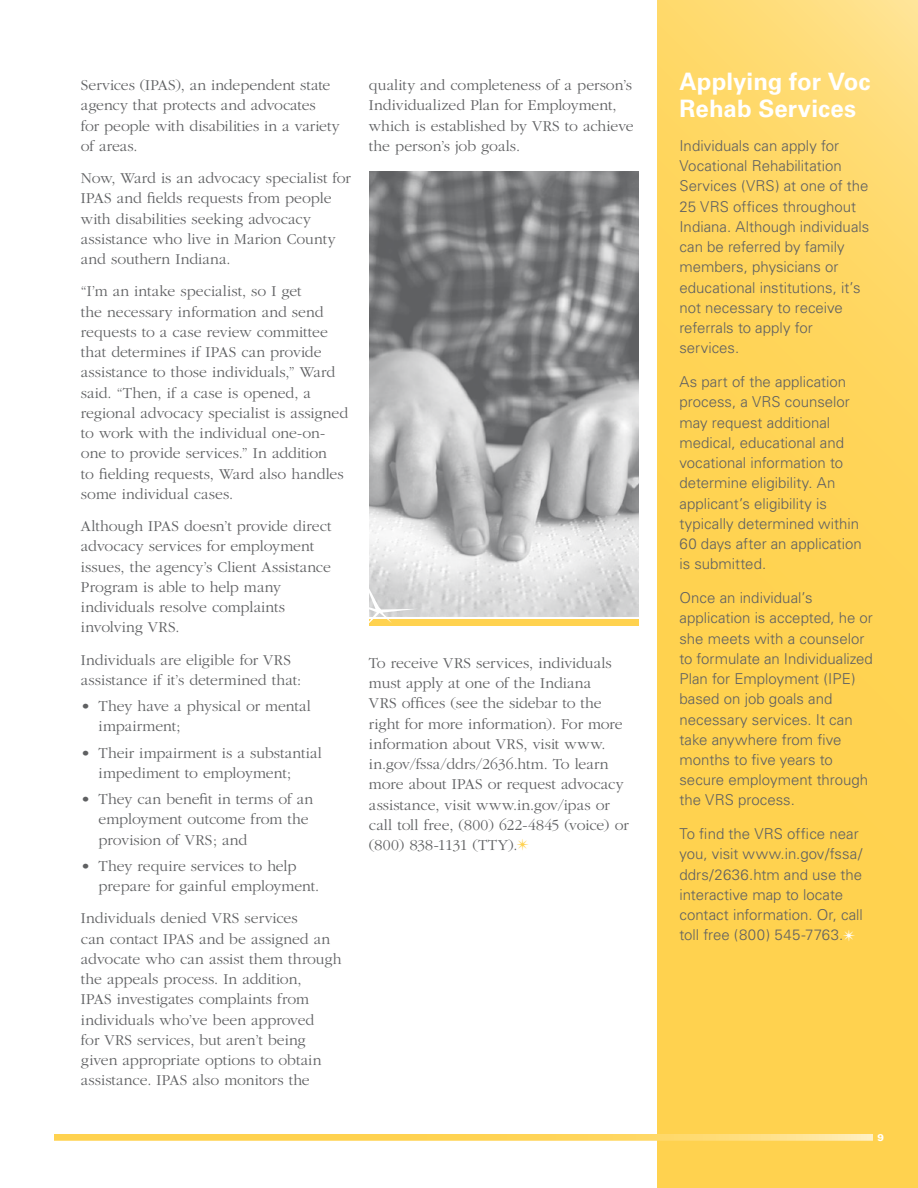
<style>
.page{position:relative;width:918px;height:1188px;background:#fff}
.page>*{position:absolute;margin:0;border:0;box-sizing:border-box;transform-origin:0 0}
.t1{font:700 24px/27px "Univers";letter-spacing:.005em;color:#fff}
.t2{font:300 15.75px/20.2px "Garamond";color:#5f6062}
.t3{font:300 15px/20.2px "Univers";color:#5f6062}
.t4{font:900 9.75px "Univers";color:#fff}
.s1{color:#ffd24f}
.s2{color:#fff}
</style>
<div class="page">
<svg style="left:657px;top:0;width:261px;height:1188px;background:#ffd458"></svg>
<svg style="left:54px;top:1134px;width:819px;height:7px;background:#ffd766"></svg>
<img style="left:369px;top:171px;width:270px;height:445px">
<div style="left:369px;top:620px;width:270px;height:6px;background:#ffd24f"></div>
<svg style="left:369px;top:575px;width:49px;height:48px"></svg>
<p class="t2" style="left:81px;top:75px;width:260px">Services (IPAS), an independent state agency that protects and advocates<br>for people with disabilities in a variety of areas.</p>
<p class="t2" style="left:81px;top:168px;width:271px">Now, Ward is an advocacy specialist for IPAS and fields requests from people with disabilities seeking advocacy assistance who live in Marion County and southern Indiana.</p>
<p class="t2" style="left:81px;top:282px;width:269px">“I’m an intake specialist, so I get<br>the necessary information and send requests to a case review committee that determines if IPAS can provide assistance to those individuals,” Ward said. “Then, if a case is opened, a regional advocacy specialist is assigned to work with the individual one-on&shy;one to provide services.” In addition<br>to fielding requests, Ward also handles some individual cases.</p>
<p class="t2" style="left:81px;top:516px;width:252px">Although IPAS doesn’t provide direct advocacy services for employment issues, the agency’s Client Assistance<br>Program is able to help many individuals resolve complaints involving VRS.</p>
<p class="t2" style="left:81px;top:650px;width:222px">Individuals are eligible for VRS assistance if it’s determined that:</p>
<p class="t2" style="left:99px;top:696px;width:214px;text-indent:-18px">• They have a physical or mental impairment;</p>
<p class="t2" style="left:99px;top:743px;width:225px;text-indent:-18px">• Their impairment is a substantial impediment to employment;</p>
<p class="t2" style="left:99px;top:789px;width:216px;text-indent:-18px">• They can benefit in terms of an employment outcome from the provision of VRS; and</p>
<p class="t2" style="left:99px;top:856px;width:222px;text-indent:-18px">• They require services to help prepare for gainful employment.</p>
<p class="t2" style="left:81px;top:909px;width:262px">Individuals denied VRS services<br>can contact IPAS and be assigned an advocate who can assist them through the appeals process. In addition,<br>IPAS investigates complaints from individuals who’ve been approved<br>for VRS services, but aren’t being given appropriate options to obtain assistance. IPAS also monitors the</p>
<p class="t2" style="left:369px;top:75px;width:266px">quality and completeness of a person’s Individualized Plan for Employment, which is established by VRS to achieve the person’s job goals.</p>
<p class="t2" style="left:369px;top:653px;width:261px">To receive VRS services, individuals must apply at one of the Indiana<br>VRS offices (see the sidebar to the right for more information). For more information about VRS, visit www. in.gov/fssa/ddrs/2636.htm. To learn more about IPAS or request advocacy assistance, visit www.in.gov/ipas or call toll free, (800) 622-4845 (voice) or (800) 838-1131 (TTY).<span class="s1">✴</span></p>
<h1 class="t1" style="left:680px;top:68px;width:193px">Applying for Voc<br>Rehab Services</h1>
<p class="t3" style="left:680px;top:135px;width:191px">Individuals can apply for<br>Vocational Rehabilitation<br>Services (VRS ) at one of the<br>25 VRS offices throughout<br>Indiana. Although individuals can be referred by family members, physicians or educational institutions, it’s not necessary to receive referrals to apply for services.</p>
<p class="t3" style="left:680px;top:372px;width:184px">As part of the application process, a VRS counselor may request additional medical, educational and vocational information to determine eligibility. An applicant’s eligibility is typically determined within<br>60 days after an application is submitted.</p>
<p class="t3" style="left:680px;top:588px;width:195px">Once an individual’s application is accepted, he or she meets with a counselor to formulate an Individualized<br>Plan for Employment (IPE) based on job goals and necessary services. It can take anywhere from five months to five years to secure employment through the VRS process.</p>
<p class="t3" style="left:680px;top:824px;width:185px">To find the VRS office near you, visit www.in.gov/fssa/ ddrs/2636.htm and use the interactive map to locate contact information. Or, call toll free (800) 545-7763.<span class="s2">✴</span></p>
<p class="t4" style="left:878px;top:1131px;width:8px">9</p>
</div>
